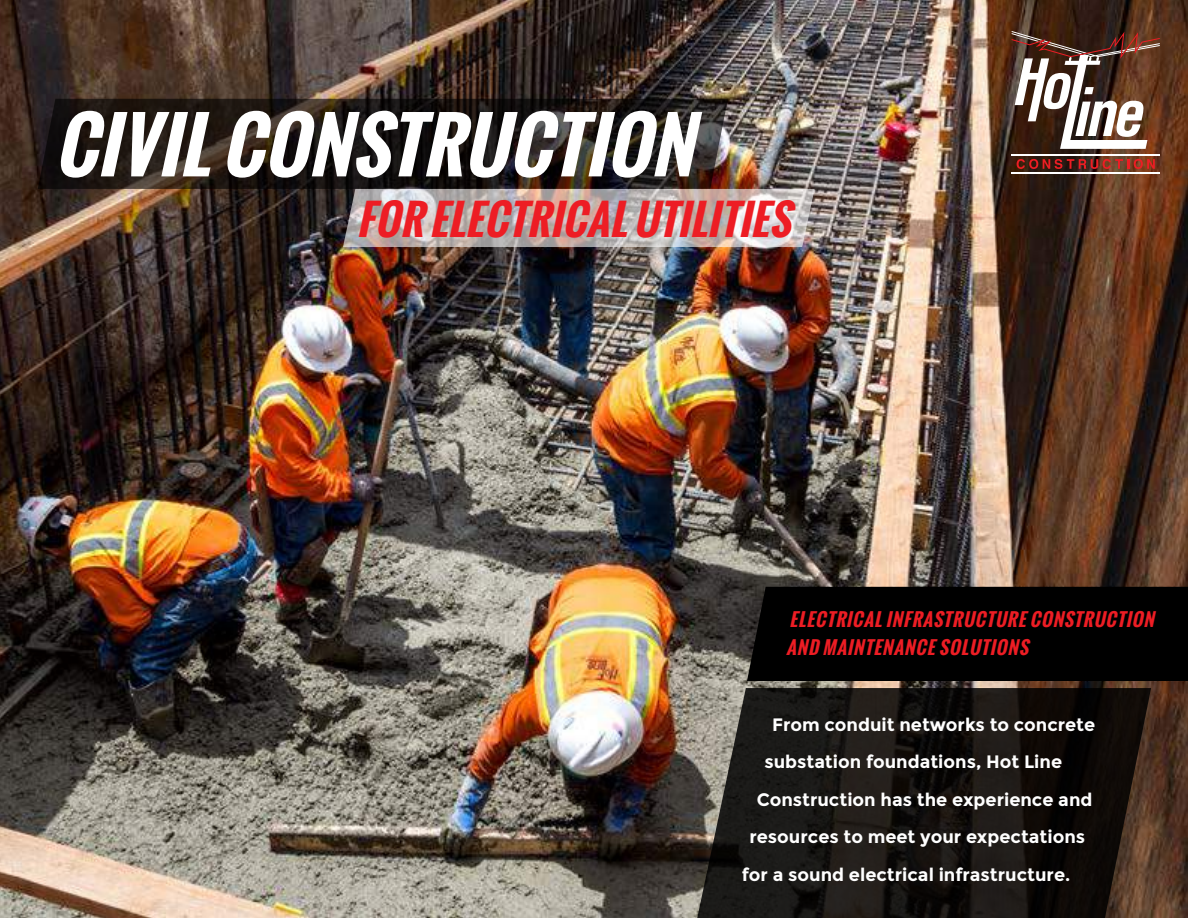
<style>
.page{position:relative;width:1188px;height:918px;background:#fff}
.page>*{position:absolute;margin:0;border:0;box-sizing:border-box;transform-origin:0 0}
.t1{font:italic 700 73.2px "Oswald";color:#fff}
.t2{font:italic 700 41.4px "Oswald";color:#ed1d24}
.t3{font:700 18px "Montserrat";color:#fff}
.t4{font:italic 700 18px/28.5px "Oswald";color:#ed1d24}
</style>
<div class="page">
<img style="left:0;top:0;width:1188px;height:918px">
<svg style="left:694px;top:688px;width:457px;height:230px;background:#201c18"></svg>
<div style="left:747px;top:587px;width:441px;height:94px;background:#000"></div>
<svg style="left:38px;top:99px;width:690px;height:90px;background:#211a16"></svg>
<svg style="left:343px;top:189px;width:472px;height:58px;background:#c1b8b5"></svg>
<hr style="left:1012px;top:172px;width:148px;height:1px;background:#fff">
<hr style="left:1012px;top:155px;width:148px;height:1px;background:#fff">
<svg style="left:1017px;top:159px;width:138px;height:10px"></svg>
<svg style="left:1012px;top:31px;width:148px;height:118px"></svg>
<h1 class="t1" style="left:54px;top:91px;width:663px">CIVILCONSTRUCTION</h1>
<h2 class="t2" style="left:357px;top:188px;width:448px">FORELECTRICALUTILITIES</h2>
<p class="t4" style="left:786px;top:605px;width:375px">ELECTRICALINFRASTRUCTURECONSTRUCTION<br>AND MAINTENANCESOLUTIONS</p>
<p class="t3" style="left:772px;top:714px;width:325px">From conduit networks to concrete</p>
<p class="t3" style="left:764px;top:751px;width:299px">substation foundations, Hot Line</p>
<p class="t3" style="left:757px;top:789px;width:337px">Construction has the experience and</p>
<p class="t3" style="left:749px;top:826px;width:337px">resources to meet your expectations</p>
<p class="t3" style="left:742px;top:864px;width:330px">for a sound electrical infrastructure.</p>
</div>
